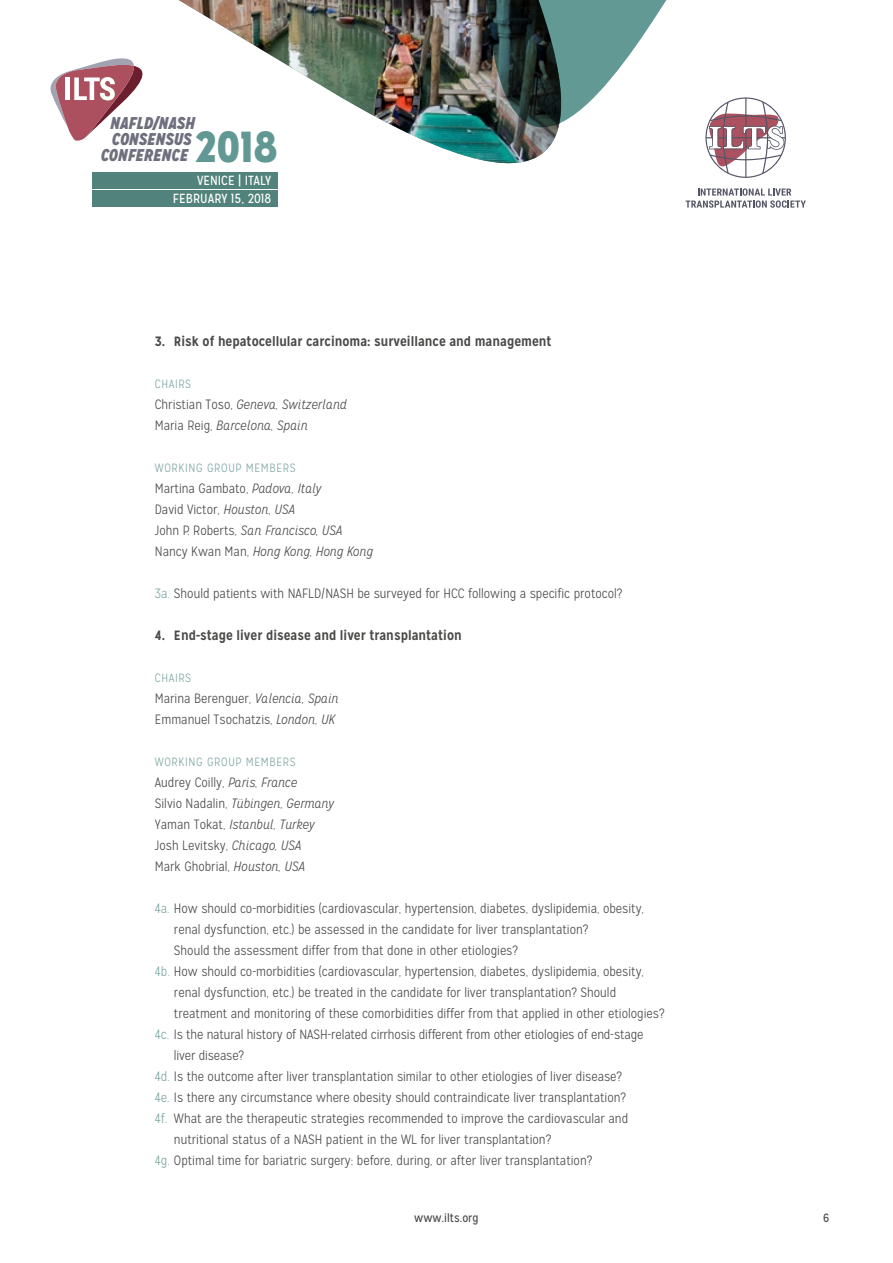
<style>
.page{position:relative;width:893px;height:1263px;background:#fff}
.page>*{position:absolute;margin:0;border:0;box-sizing:border-box;transform-origin:0 0}
.t1{font:900 43.35px "Mission Gothic";color:#629893}
.t2{font:italic 900 17.1px/16.2px "Mission Gothic";color:#545667;text-align:center}
.t3{font:300 13.5px/21px "Mission Gothic";color:#4a4a49}
.t4{font:italic 300 13.5px/21px "Mission Gothic";color:#4a4a49}
.t5{font:700 13.5px "Mission Gothic";color:#4a4a49}
.t6{font:13.2px/17.9px "Mission Gothic";color:#fff;text-align:right}
.t7{font:300 12px "Mission Gothic";letter-spacing:.05em;color:#7ea6a3}
.t8{font:12px "Mission Gothic";color:#4a4a49}
.s1{font-style:normal}
.s2{color:#7ea6a3}
.s3{font-style:italic}
</style>
<div class="page">
<svg style="left:731px;top:101px;width:55px;height:77px"></svg>
<svg style="left:686px;top:188px;width:120px;height:20px"></svg>
<svg style="left:641px;top:0;width:121px;height:175px"></svg>
<svg style="left:50px;top:0;width:591px;height:207px"></svg>
<img style="left:176px;top:0;width:387px;height:185px">
<p class="t2" style="left:101px;top:115px;width:96px">NAFLD/NASH<br>CONSENSUS<br>CONFERENCE</p>
<h1 class="t1" style="left:195px;top:118px;width:84px">2018</h1>
<p class="t6" style="left:173px;top:172px;width:100px">VENICE | ITALY<br>FEBRUARY 15, 2018</p>
<p class="t5" style="left:155px;top:332px;width:398px">3. Risk of hepatocellular carcinoma: surveillance and management</p>
<p class="t7" style="left:155px;top:376px;width:38px">CHAIRS</p>
<p class="t4" style="left:155px;top:394px;width:193px"><span class="s1">Christian Toso,</span> Geneva, Switzerland<br><span class="s1">Maria Reig,</span> Barcelona, Spain</p>
<p class="t7" style="left:155px;top:460px;width:142px">WORKING GROUP MEMBERS</p>
<p class="t4" style="left:155px;top:478px;width:220px"><span class="s1">Martina Gambato,</span> Padova, Italy<br><span class="s1">David Victor,</span> Houston, USA<br><span class="s1">John P. Roberts,</span> San Francisco, USA<br><span class="s1">Nancy Kwan Man,</span> Hong Kong, Hong Kong</p>
<p class="t3" style="left:155px;top:583px;width:469px"><span class="s2">3a.</span> Should patients with NAFLD/NASH be surveyed for HCC following a specific protocol?</p>
<p class="t5" style="left:155px;top:626px;width:308px">4. End-stage liver disease and liver transplantation</p>
<p class="t7" style="left:155px;top:670px;width:38px">CHAIRS</p>
<p class="t3" style="left:155px;top:688px;width:185px">Marina Berenguer, <span class="s3">Valencia, Spain<br></span>Emmanuel Tsochatzis, <span class="s3">London, UK</span></p>
<p class="t7" style="left:155px;top:754px;width:142px">WORKING GROUP MEMBERS</p>
<p class="t4" style="left:155px;top:772px;width:181px"><span class="s1">Audrey Coilly,</span> Paris, France<br><span class="s1">Silvio Nadalin,</span> Tübingen, Germany<br><span class="s1">Yaman Tokat,</span> Istanbul, Turkey<br><span class="s1">Josh Levitsky,</span> Chicago, USA<br><span class="s1">Mark Ghobrial,</span> Houston, USA</p>
<p class="t3" style="left:155px;top:898px;width:491px"><span class="s2">4a.</span> How should co-morbidities (cardiovascular, hypertension, diabetes, dyslipidemia, obesity,</p>
<p class="t3" style="left:174px;top:919px;width:416px">renal dysfunction, etc.) be assessed in the candidate for liver transplantation?</p>
<p class="t3" style="left:174px;top:940px;width:345px">Should the assessment differ from that done in other etiologies?</p>
<p class="t3" style="left:155px;top:961px;width:491px"><span class="s2">4b.</span> How should co-morbidities (cardiovascular, hypertension, diabetes, dyslipidemia, obesity,</p>
<p class="t3" style="left:174px;top:982px;width:444px">renal dysfunction, etc.) be treated in the candidate for liver transplantation? Should</p>
<p class="t3" style="left:174px;top:1003px;width:492px">treatment and monitoring of these comorbidities differ from that applied in other etiologies?</p>
<p class="t3" style="left:155px;top:1024px;width:490px"><span class="s2">4c.</span> Is the natural history of NASH-related cirrhosis different from other etiologies of end-stage</p>
<p class="t3" style="left:174px;top:1045px;width:72px">liver disease?</p>
<p class="t3" style="left:155px;top:1066px;width:469px"><span class="s2">4d.</span> Is the outcome after liver transplantation similar to other etiologies of liver disease?</p>
<p class="t3" style="left:155px;top:1087px;width:473px"><span class="s2">4e.</span> Is there any circumstance where obesity should contraindicate liver transplantation?</p>
<p class="t3" style="left:155px;top:1108px;width:475px"><span class="s2">4f.</span> What are the therapeutic strategies recommended to improve the cardiovascular and</p>
<p class="t3" style="left:174px;top:1129px;width:379px">nutritional status of a NASH patient in the WL for liver transplantation?</p>
<p class="t3" style="left:155px;top:1150px;width:439px"><span class="s2">4g.</span> Optimal time for bariatric surgery: before, during, or after liver transplantation?</p>
<p class="t8" style="left:414px;top:1210px;width:66px">www.ilts.org</p>
<p class="t8" style="left:823px;top:1210px;width:8px">6</p>
</div>
